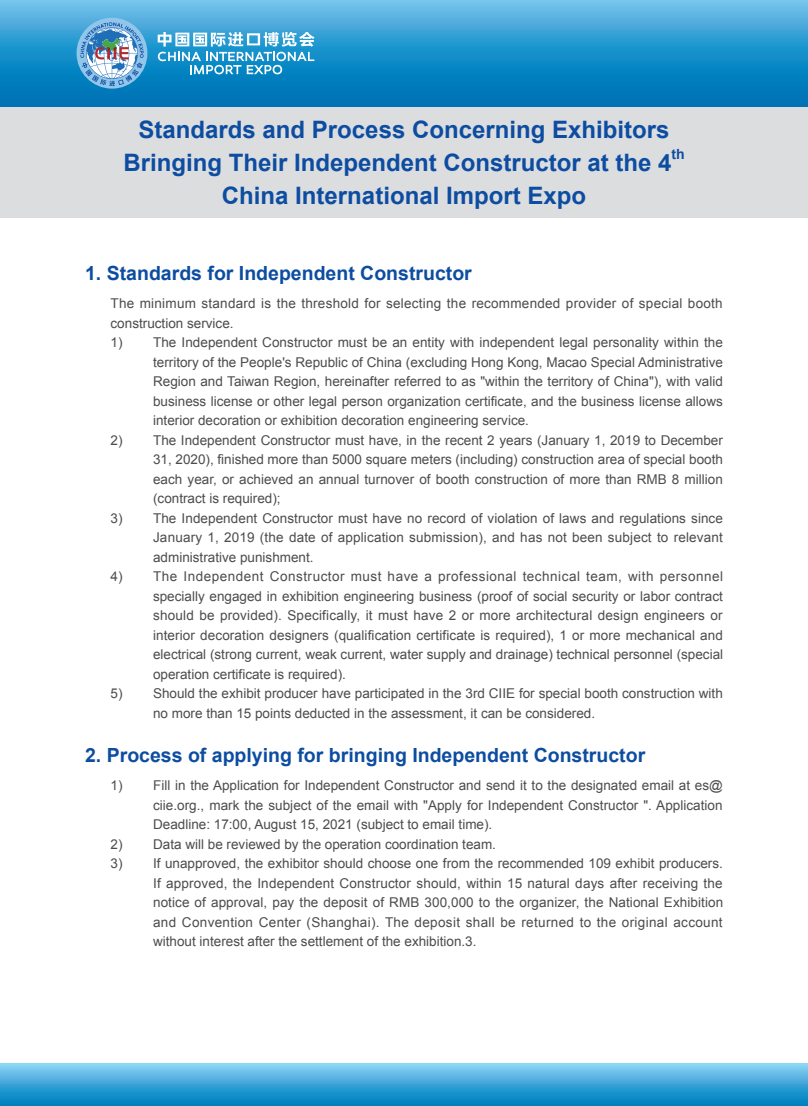
<style>
.page{position:relative;width:808px;height:1106px;background:#fff}
.page>*{position:absolute;margin:0;border:0;box-sizing:border-box;transform-origin:0 0}
.t1{font:700 24px/33px "Arial";color:#0d4da1;text-align:center}
.t2{font:700 19.5px "Arial";color:#0d4da1}
.t3{font:700 13.95px "Arial";color:#0d4da1}
.t4{font:13.5px/19.5px "Arial";color:#4b4c4d;text-align:justify}
.t5{font:13.5px/19.5px "Arial";letter-spacing:.02em;color:#4b4c4d}
</style>
<div class="page">
<div style="left:0;top:1063px;width:808px;height:43px;background:linear-gradient(to bottom,#8ed3f6,#007abc)"></div>
<div style="left:0;top:98px;width:808px;height:119px;background:#dcdddf"></div>
<svg style="left:0;top:0;width:808px;height:106px;background:#2794cd"></svg>
<svg style="left:158px;top:32px;width:157px;height:42px"></svg>
<div style="left:77px;top:18px;width:70px;height:71px;background:#92c5ea;border-radius:50%"></div>
<svg style="left:80px;top:22px;width:64px;height:64px"></svg>
<h1 class="t1" style="left:123px;top:113px;width:550px">Standards and Process Concerning Exhibitors<br>Bringing Their Independent Constructor at the 4</h1>
<p class="t3" style="left:671px;top:145px;width:15px">th</p>
<h1 class="t1" style="left:222px;top:179px;width:366px">China International Import Expo</h1>
<h2 class="t2" style="left:85px;top:261px;width:388px">1. Standards for Independent Constructor</h2>
<p class="t5" style="left:111px;top:294px;width:614px">The minimum standard is the threshold for selecting the recommended provider of special booth construction service.</p>
<p class="t4" style="left:153px;top:333px;width:571px;text-indent:-43px">1) The Independent Constructor must be an entity with independent legal personality within the territory of the People's Republic of China (excluding Hong Kong, Macao Special Administrative Region and Taiwan Region, hereinafter referred to as "within the territory of China"), with valid business license or other legal person organization certificate, and the business license allows interior decoration or exhibition decoration engineering service.</p>
<p class="t4" style="left:153px;top:430px;width:571px;text-indent:-43px">2) The Independent Constructor must have, in the recent 2 years (January 1, 2019 to December 31, 2020), finished more than 5000 square meters (including) construction area of special booth each year, or achieved an annual turnover of booth construction of more than RMB 8 million (contract is required);</p>
<p class="t4" style="left:153px;top:508px;width:571px;text-indent:-43px">3) The Independent Constructor must have no record of violation of laws and regulations since January 1, 2019 (the date of application submission), and has not been subject to relevant administrative punishment.</p>
<p class="t4" style="left:153px;top:567px;width:572px;text-indent:-43px">4) The Independent Constructor must have a professional technical team, with personnel specially engaged in exhibition engineering business (proof of social security or labor contract should be provided). Specifically, it must have 2 or more architectural design engineers or interior decoration designers (qualification certificate is required), 1 or more mechanical and electrical (strong current, weak current, water supply and drainage) technical personnel (special operation certificate is required).</p>
<p class="t4" style="left:153px;top:684px;width:571px;text-indent:-43px">5) Should the exhibit producer have participated in the 3rd CIIE for special booth construction with no more than 15 points deducted in the assessment, it can be considered.</p>
<h2 class="t2" style="left:85px;top:742px;width:562px">2. Process of applying for bringing Independent Constructor</h2>
<p class="t4" style="left:153px;top:775px;width:571px;text-indent:-43px">1) Fill in the Application for Independent Constructor and send it to the designated email at es@ ciie.org., mark the subject of the email with "Apply for Independent Constructor ". Application Deadline: 17:00, August 15, 2021 (subject to email time).</p>
<p class="t4" style="left:111px;top:834px;width:387px">2) Data will be reviewed by the operation coordination team.</p>
<p class="t4" style="left:153px;top:853px;width:571px;text-indent:-43px">3) If unapproved, the exhibitor should choose one from the recommended 109 exhibit producers.<br>If approved, the Independent Constructor should, within 15 natural days after receiving the notice of approval, pay the deposit of RMB 300,000 to the organizer, the National Exhibition and Convention Center (Shanghai). The deposit shall be returned to the original account without interest after the settlement of the exhibition.3.</p>
</div>
